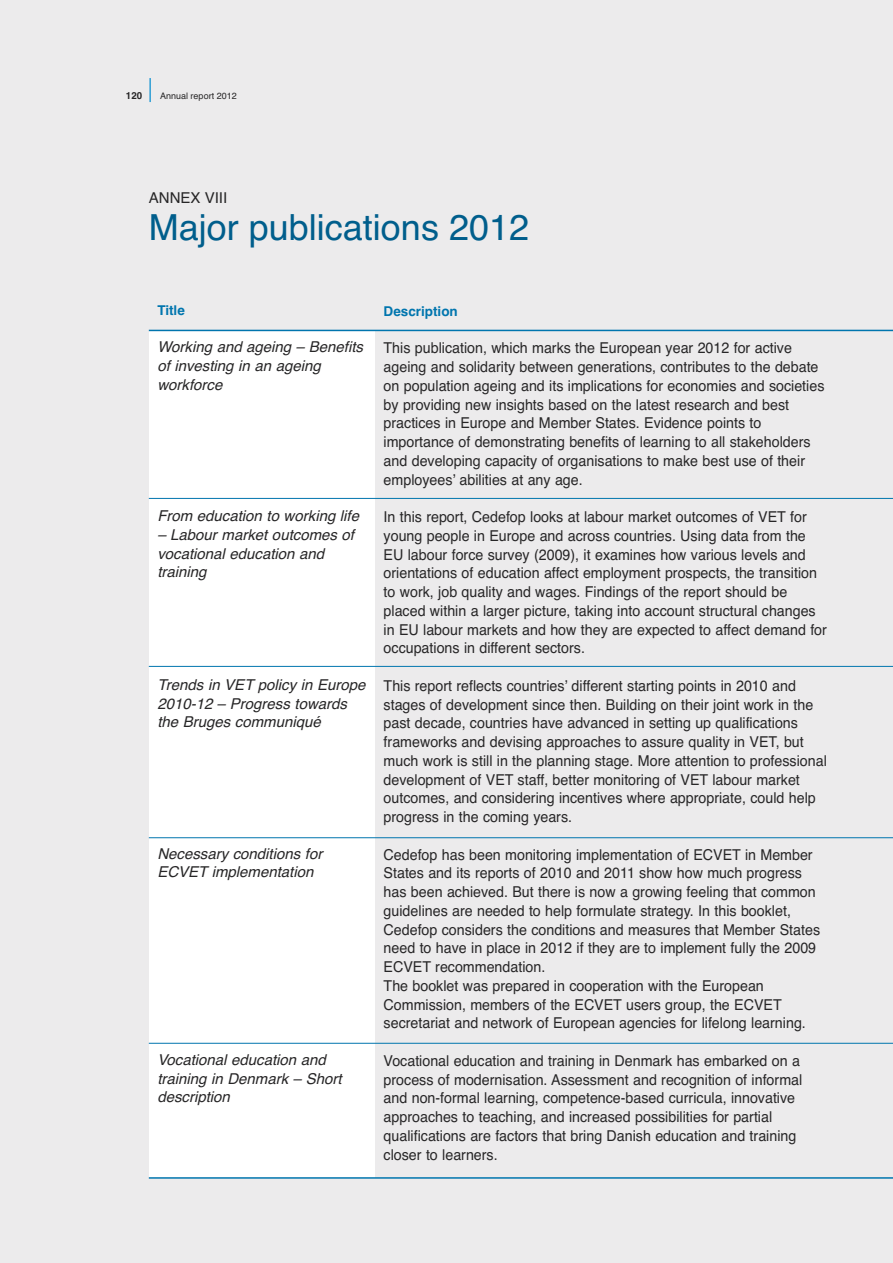
<style>
.page{position:relative;width:893px;height:1263px;background:#ecebec}
.page>*{position:absolute;margin:0;border:0;box-sizing:border-box;transform-origin:0 0}
.t1{font:36px "Helvetica";color:#005e8c}
.t2{font:15px/18.8px "Helvetica";color:#272627;scale:.95 1}
.t3{font:italic 15px/18.8px "Helvetica";color:#272627}
.t4{font:15px "Helvetica";color:#272627}
.t5{font:700 13.5px "Helvetica";color:#0075ae}
.t6{font:700 9.75px "Helvetica";color:#272627}
.t7{font:9px "Helvetica";color:#272627}
</style>
<div class="page">
<div style="left:149px;top:330px;width:225px;height:848px;background:#fff"></div>
<svg style="left:150px;top:78px;width:1px;height:24px"></svg>
<hr style="left:149px;top:498px;width:744px;height:1px;background:#0075ae">
<hr style="left:149px;top:1043px;width:744px;height:1px;background:#0075ae">
<hr style="left:149px;top:666px;width:744px;height:1px;background:#0075ae">
<hr style="left:149px;top:837px;width:744px;height:1px;background:#0075ae">
<hr style="left:149px;top:1177px;width:744px;height:2px;background:#0075ae">
<hr style="left:149px;top:330px;width:744px;height:1px;background:#0075ae">
<p class="t6" style="left:126px;top:90px;width:18px">120</p>
<p class="t7" style="left:160px;top:91px;width:78px">Annual report 2012</p>
<p class="t4" style="left:149px;top:189px;width:80px">ANNEX VIII</p>
<h1 class="t1" style="left:149px;top:207px;width:382px">Major publications 2012</h1>
<p class="t5" style="left:157px;top:302px;width:29px">Title</p>
<p class="t3" style="left:157px;top:338px;width:207px">Working and ageing – Benefits of investing in an ageing workforce</p>
<p class="t3" style="left:157px;top:506px;width:203px">From education to working life</p>
<p class="t3" style="left:157px;top:525px;width:198px">– Labour market outcomes of vocational education and training</p>
<p class="t3" style="left:157px;top:675px;width:210px">Trends in VET policy in Europe<br>2010-12 – Progress towards the Bruges communiqué</p>
<p class="t3" style="left:157px;top:844px;width:167px">Necessary conditions for<br>ECVET implementation</p>
<p class="t3" style="left:157px;top:1050px;width:186px">Vocational education and training in Denmark – Short description</p>
<p class="t5" style="left:384px;top:303px;width:76px">Description</p>
<p class="t2" style="left:384px;top:339px;width:466px">This publication, which marks the European year 2012 for active ageing and solidarity between generations, contributes to the debate on population ageing and its implications for economies and societies by providing new insights based on the latest research and best practices in Europe and Member States. Evidence points to importance of demonstrating benefits of learning to all stakeholders and developing capacity of organisations to make best use of their employees’ abilities at any age.</p>
<p class="t2" style="left:384px;top:508px;width:468px">In this report, Cedefop looks at labour market outcomes of VET for young people in Europe and across countries. Using data from the EU labour force survey (2009), it examines how various levels and orientations of education affect employment prospects, the transition to work, job quality and wages. Findings of the report should be placed within a larger picture, taking into account structural changes in EU labour markets and how they are expected to affect demand for occupations in different sectors.</p>
<p class="t2" style="left:384px;top:676px;width:468px">This report reflects countries’ different starting points in 2010 and stages of development since then. Building on their joint work in the past decade, countries have advanced in setting up qualifications frameworks and devising approaches to assure quality in VET, but much work is still in the planning stage. More attention to professional development of VET staff, better monitoring of VET labour market outcomes, and considering incentives where appropriate, could help progress in the coming years.</p>
<p class="t2" style="left:384px;top:845px;width:461px">Cedefop has been monitoring implementation of ECVET in Member States and its reports of 2010 and 2011 show how much progress has been achieved. But there is now a growing feeling that common guidelines are needed to help formulate strategy. In this booklet, Cedefop considers the conditions and measures that Member States need to have in place in 2012 if they are to implement fully the 2009<br>ECVET recommendation.<br>The booklet was prepared in cooperation with the European Commission, members of the ECVET users group, the ECVET secretariat and network of European agencies for lifelong learning.</p>
<p class="t2" style="left:384px;top:1051px;width:442px">Vocational education and training in Denmark has embarked on a process of modernisation. Assessment and recognition of informal and non-formal learning, competence-based curricula, innovative approaches to teaching, and increased possibilities for partial qualifications are factors that bring Danish education and training closer to learners.</p>
</div>
